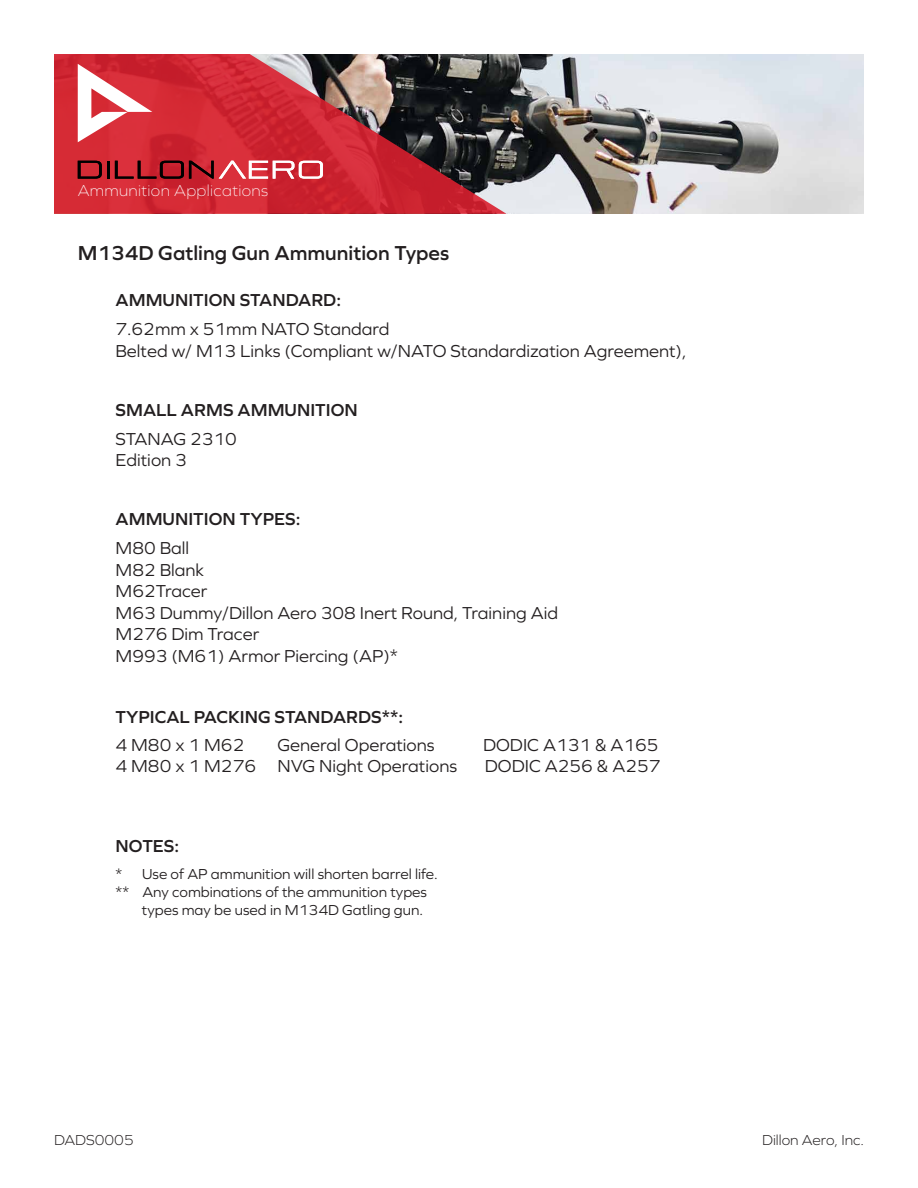
<style>
.page{position:relative;width:918px;height:1188px;background:#fff}
.page>*{position:absolute;margin:0;border:0;box-sizing:border-box;transform-origin:0 0}
.t1{font:600 21px "Graphie";color:#231f20}
.t2{font:18px/21.6px "Graphie";color:#231f20}
.t3{font:600 18px "Graphie";color:#231f20}
.t4{font:200 16.5px "Graphie";letter-spacing:.02em;color:#fff}
.t5{font:15px "Graphie";color:#231f20}
.t6{font:300 15px "Graphie";color:#231f20}
</style>
<div class="page">
<img style="left:507px;top:54px;width:357px;height:160px">
<svg style="left:54px;top:54px;width:453px;height:160px;background:#a6343c"></svg>
<svg style="left:78px;top:64px;width:74px;height:78px"></svg>
<svg style="left:78px;top:161px;width:24px;height:18px"></svg>
<hr style="left:107px;top:161px;width:3px;height:18px;background:#000">
<svg style="left:115px;top:161px;width:208px;height:18px;background:#ba464e"></svg>
<p class="t4" style="left:78px;top:181px;width:192px">Ammunition Applications</p>
<p class="t1" style="left:78px;top:240px;width:373px">M134D Gatling Gun Ammunition Types</p>
<p class="t3" style="left:116px;top:290px;width:227px">AMMUNITION STANDARD:</p>
<p class="t2" style="left:116px;top:318px;width:572px">7.62mm x 51mm NATO Standard<br>Belted w/ M13 Links (Compliant w/NATO Standardization Agreement),</p>
<p class="t3" style="left:116px;top:399px;width:244px">SMALL ARMS AMMUNITION</p>
<p class="t2" style="left:116px;top:428px;width:123px">STANAG 2310<br>Edition 3</p>
<p class="t3" style="left:116px;top:509px;width:186px">AMMUNITION TYPES:</p>
<p class="t2" style="left:116px;top:537px;width:444px">M80 Ball<br>M82 Blank<br>M62Tracer<br>M63 Dummy/Dillon Aero 308 Inert Round, Training Aid<br>M276 Dim Tracer<br>M993 (M61) Armor Piercing (AP)*</p>
<p class="t3" style="left:116px;top:706px;width:289px">TYPICAL PACKING STANDARDS**:</p>
<p class="t2" style="left:116px;top:734px;width:130px">4 M80 x 1 M62</p>
<p class="t2" style="left:278px;top:734px;width:159px">General Operations</p>
<p class="t2" style="left:483px;top:734px;width:177px">DODIC A131 &amp; A165</p>
<p class="t2" style="left:116px;top:755px;width:343px">4 M80 x 1 M276 NVG Night Operations</p>
<p class="t2" style="left:485px;top:755px;width:177px">DODIC A256 &amp; A257</p>
<p class="t3" style="left:116px;top:836px;width:65px">NOTES:</p>
<p class="t5" style="left:116px;top:865px;width:324px">* Use of AP ammunition will shorten barrel life.</p>
<p class="t5" style="left:116px;top:883px;width:313px">** Any combinations of the ammunition types</p>
<p class="t5" style="left:142px;top:901px;width:283px">types may be used in M134D Gatling gun.</p>
<p class="t6" style="left:54px;top:1132px;width:81px">DADS0005</p>
<p class="t6" style="left:762px;top:1132px;width:103px">Dillon Aero, Inc.</p>
</div>
